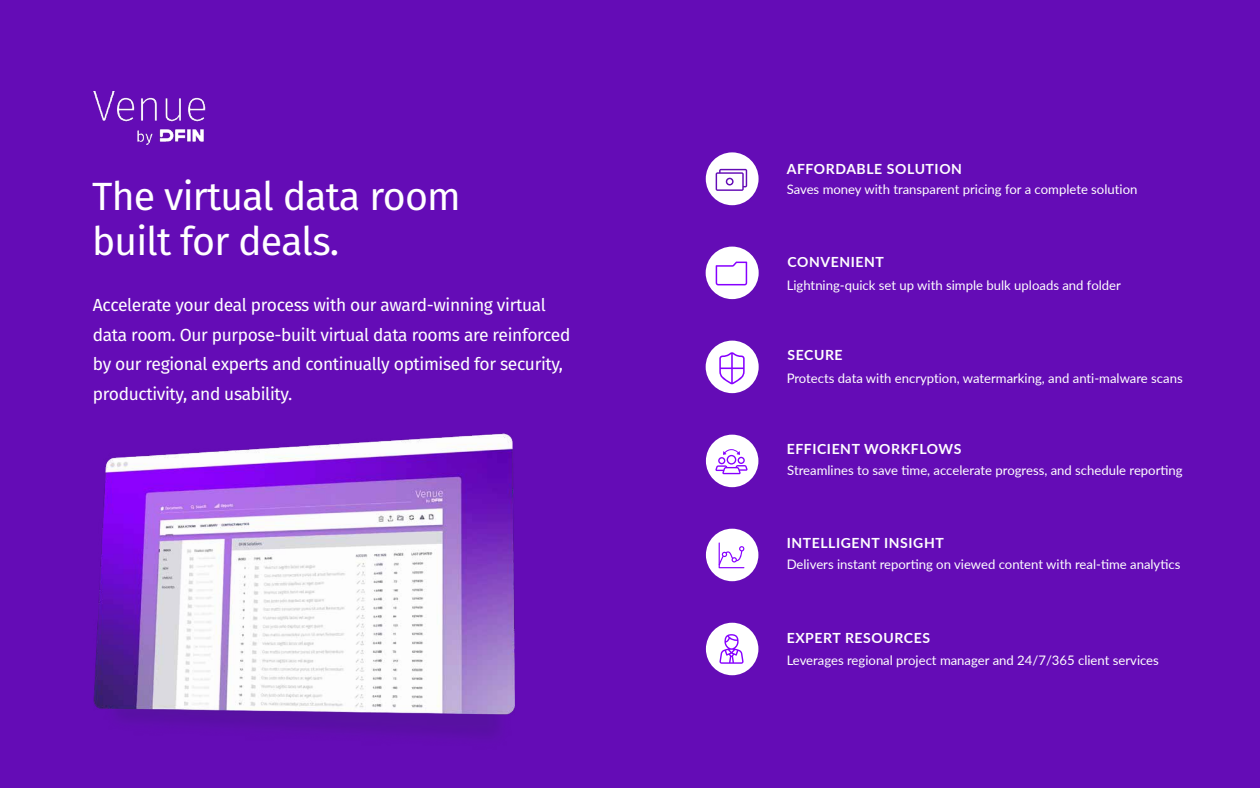
<style>
.page{position:relative;width:1260px;height:788px;background:#fff}
.page>*{position:absolute;margin:0;border:0;box-sizing:border-box;transform-origin:0 0}
.t1{font:39.38px/45.5px "Fira Sans";letter-spacing:-.02em;color:#fff}
.t2{font:17.5px/29.8px "Fira Sans";letter-spacing:-.02em;color:#fff}
.t3{font:700 14px "Lato";letter-spacing:.04em;color:#fff}
.t4{font:13.12px "Lato";color:#fff}
</style>
<div class="page">
<div style="left:0;top:0;width:1259px;height:788px;background:#640cb6"></div>
<div style="left:706px;top:434px;width:52px;height:53px;background:#fff;border-radius:50%"></div>
<svg style="left:715px;top:449px;width:33px;height:25px"></svg>
<img style="left:94px;top:433px;width:420px;height:303px">
<div style="left:706px;top:152px;width:53px;height:53px;background:#fff;border-radius:26px"></div>
<svg style="left:716px;top:169px;width:31px;height:22px"></svg>
<div style="left:706px;top:246px;width:53px;height:53px;background:#fff;border-radius:50%"></div>
<svg style="left:716px;top:261px;width:31px;height:24px"></svg>
<div style="left:706px;top:340px;width:53px;height:53px;background:#fff;border-radius:50%"></div>
<svg style="left:719px;top:352px;width:26px;height:32px"></svg>
<div style="left:706px;top:528px;width:52px;height:53px;background:#fff;border-radius:50%"></div>
<svg style="left:719px;top:542px;width:25px;height:26px"></svg>
<div style="left:706px;top:622px;width:52px;height:53px;background:#fff;border-radius:50%"></div>
<svg style="left:719px;top:634px;width:25px;height:29px"></svg>
<img style="left:93px;top:92px;width:113px;height:52px">
<h1 class="t1" style="left:92px;top:172px;width:370px">The virtual data room built for deals.</h1>
<h2 class="t2" style="left:93px;top:289px;width:479px">Accelerate your deal process with our award-winning virtual data room. Our purpose-built virtual data rooms are reinforced by our regional experts and continually optimised for security, productivity, and usability.</h2>
<p class="t3" style="left:787px;top:158px;width:177px">AFFORDABLE SOLUTION</p>
<p class="t4" style="left:787px;top:180px;width:352px">Saves money with transparent pricing for a complete solution</p>
<p class="t3" style="left:788px;top:252px;width:98px">CONVENIENT</p>
<p class="t4" style="left:787px;top:275px;width:336px">Lightning-quick set up with simple bulk uploads and folder</p>
<p class="t3" style="left:788px;top:345px;width:57px">SECURE</p>
<p class="t4" style="left:787px;top:368px;width:398px">Protects data with encryption, watermarking, and anti-malware scans</p>
<p class="t3" style="left:787px;top:438px;width:176px">EFFICIENT WORKFLOWS</p>
<p class="t4" style="left:787px;top:461px;width:397px">Streamlines to save time, accelerate progress, and schedule reporting</p>
<p class="t3" style="left:787px;top:532px;width:159px">INTELLIGENT INSIGHT</p>
<p class="t4" style="left:787px;top:555px;width:395px">Delivers instant reporting on viewed content with real-time analytics</p>
<p class="t3" style="left:787px;top:628px;width:145px">EXPERT RESOURCES</p>
<p class="t4" style="left:787px;top:651px;width:374px">Leverages regional project manager and 24/7/365 client services</p>
</div>
